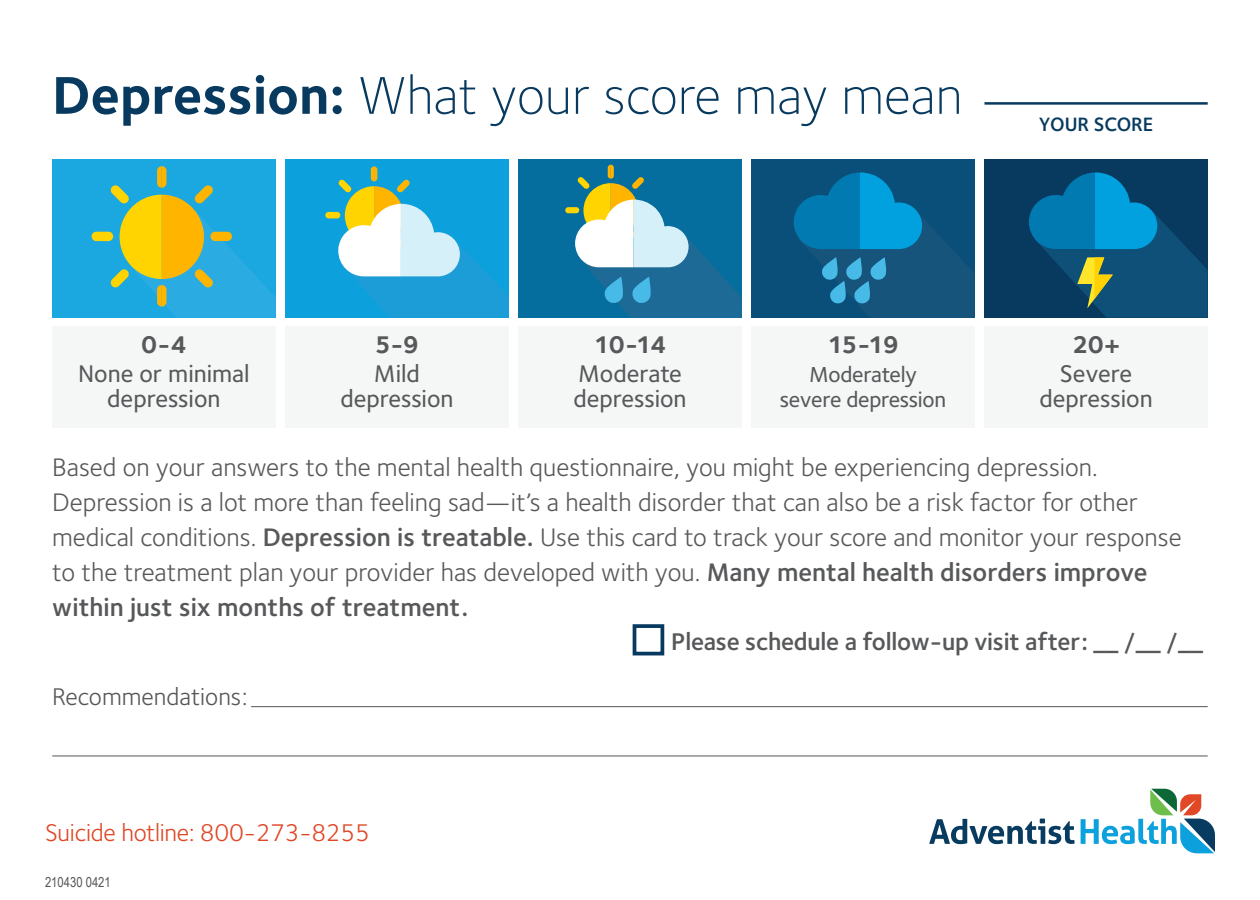
<style>
.page{position:relative;width:1260px;height:900px;background:#fff}
.page>*{position:absolute;margin:0;border:0;box-sizing:border-box;transform-origin:0 0}
.t1{font:300 55px "Foundry Sterling";color:#083a5f}
.t2{font:26.25px/35px "Foundry Sterling";color:#57585a}
.t3{font:500 25px/25px "Foundry Sterling";color:#57585a;text-align:center}
.t4{font:600 25px "Foundry Sterling";letter-spacing:-.01em;color:#57585a}
.t5{font:25px "Foundry Sterling";letter-spacing:-.01em;color:#df4725}
.t6{font:700 25px "Foundry Sterling";letter-spacing:-.06em;color:#57585a}
.t7{font:25px "Foundry Sterling";color:#555659}
.t8{font:500 22.5px/25px "Foundry Sterling";letter-spacing:-.01em;color:#57585a;text-align:center}
.t9{font:600 20px "Foundry Sterling";color:#083a5f}
.t10{font:13.75px "Arial Narrow";color:#555659}
.s1{font-weight:700}
.s2{font-weight:600}
</style>
<div class="page">
<div style="left:285px;top:159px;width:224px;height:159px;background:#0ca0dc"></div>
<div style="left:518px;top:159px;width:224px;height:159px;background:#056e9e"></div>
<div style="left:751px;top:159px;width:224px;height:159px;background:#0a4f7a"></div>
<div style="left:984px;top:159px;width:224px;height:159px;background:#083a5f"></div>
<div style="left:325px;top:212px;width:15px;height:6px;background:#ffd400;border-radius:3px"></div>
<svg style="left:338px;top:166px;width:170px;height:152px"></svg>
<div style="left:565px;top:207px;width:14px;height:6px;background:#ffd400;border-radius:3px"></div>
<svg style="left:575px;top:165px;width:167px;height:153px"></svg>
<svg style="left:794px;top:172px;width:180px;height:145px"></svg>
<svg style="left:1029px;top:172px;width:179px;height:146px"></svg>
<div style="left:285px;top:326px;width:224px;height:102px;background:#f5f6f6"></div>
<div style="left:518px;top:326px;width:224px;height:102px;background:#f5f6f6"></div>
<div style="left:751px;top:326px;width:224px;height:102px;background:#f5f6f6"></div>
<div style="left:984px;top:326px;width:224px;height:102px;background:#f5f6f6"></div>
<div style="left:52px;top:159px;width:224px;height:159px;background:#1ba7df"></div>
<div style="left:92px;top:232px;width:21px;height:9px;background:#ffd400;border-radius:5px"></div>
<svg style="left:110px;top:166px;width:165px;height:151px"></svg>
<div style="left:52px;top:326px;width:224px;height:102px;background:#f5f6f6"></div>
<svg style="left:929px;top:819px;width:146px;height:25px"></svg>
<svg style="left:1081px;top:789px;width:134px;height:64px"></svg>
<hr style="left:984px;top:102px;width:224px;height:3px;background:#083a5f">
<hr style="left:52px;top:756px;width:1156px;height:1px;background:#555659">
<hr style="left:251px;top:706px;width:957px;height:1px;background:#555659">
<div style="left:633px;top:624px;width:31px;height:31px;border:4px solid #083a5f"></div>
<p class="t1" style="left:52px;top:64px;width:912px"><span class="s1">Depression:</span> What your score may mean</p>
<p class="t9" style="left:1039px;top:113px;width:116px">YOUR SCORE</p>
<p class="t6" style="left:141px;top:330px;width:47px">0-4</p>
<p class="t3" style="left:78px;top:362px;width:173px">None or minimal depression</p>
<p class="t6" style="left:375px;top:330px;width:46px">5-9</p>
<p class="t3" style="left:340px;top:362px;width:115px">Mild depression</p>
<p class="t6" style="left:594px;top:330px;width:74px">10-14</p>
<p class="t3" style="left:573px;top:362px;width:115px;text-align:left">Moderate depression</p>
<p class="t6" style="left:827px;top:330px;width:73px">15-19</p>
<p class="t8" style="left:780px;top:363px;width:168px">Moderately severe depression</p>
<p class="t6" style="left:1072px;top:330px;width:50px">20+</p>
<p class="t3" style="left:1039px;top:362px;width:115px">Severe depression</p>
<p class="t2" style="left:52px;top:450px;width:1131px">Based on your answers to the mental health questionnaire, you might be experiencing depression.<br>Depression is a lot more than feeling sad—it’s a health disorder that can also be a risk factor for other medical conditions. <span class="s2">Depression is treatable.</span> Use this card to track your score and monitor your response to the treatment plan your provider has developed with you. <span class="s2">Many mental health disorders improve within just six months of treatment.</span></p>
<p class="t7" style="left:52px;top:683px;width:197px">Recommendations:</p>
<p class="t5" style="left:45px;top:819px;width:326px">Suicide hotline: 800-273-8255</p>
<p class="t10" style="left:45px;top:872px;width:67px">210430 0421</p>
<p class="t4" style="left:671px;top:627px;width:533px">Please schedule a follow-up visit after: __ /__ /__</p>
</div>
